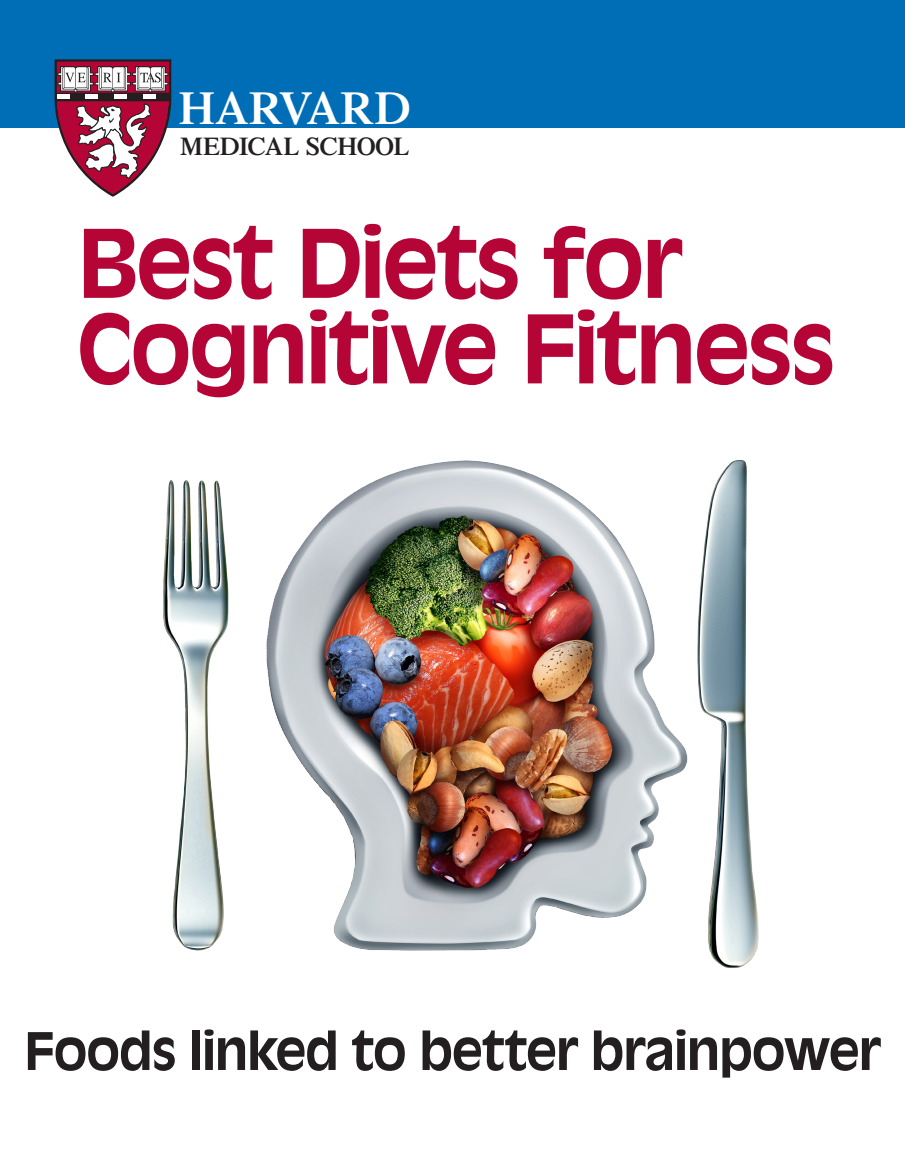
<style>
.page{position:relative;width:905px;height:1175px;background:#fff}
.page>*{position:absolute;margin:0;border:0;box-sizing:border-box;transform-origin:0 0}
.Cover_Title{font:700 93px/85.5px "Antique Olive Std";letter-spacing:-.035em;color:#b50536}
.Cover_Title-2{font:700 51px "Antique Olive Std";letter-spacing:-.03em;color:#231f20}
.t1{font:600 46.5px "Times";letter-spacing:.005em;color:#fff}
.t2{font:600 25.5px "Times";letter-spacing:-.02em;color:#231f20}
</style>
<div class="page">
<div style="left:0;top:0;width:904px;height:128px;background:#006eb6"></div>
<svg style="left:55px;top:59px;width:116px;height:138px"></svg>
<img style="left:163px;top:460px;width:596px;height:508px">
<p class="t1" style="left:179px;top:80px;width:233px">HARVARD</p>
<p class="t2" style="left:180px;top:131px;width:230px">MEDICAL SCHOOL</p>
<p class="Cover_Title" style="left:77px;top:221px;width:761px">Best Diets for<br>Cognitive Fitness</p>
<p class="Cover_Title-2" style="left:24px;top:1019px;width:858px">Foods linked to better brainpower</p>
</div>
